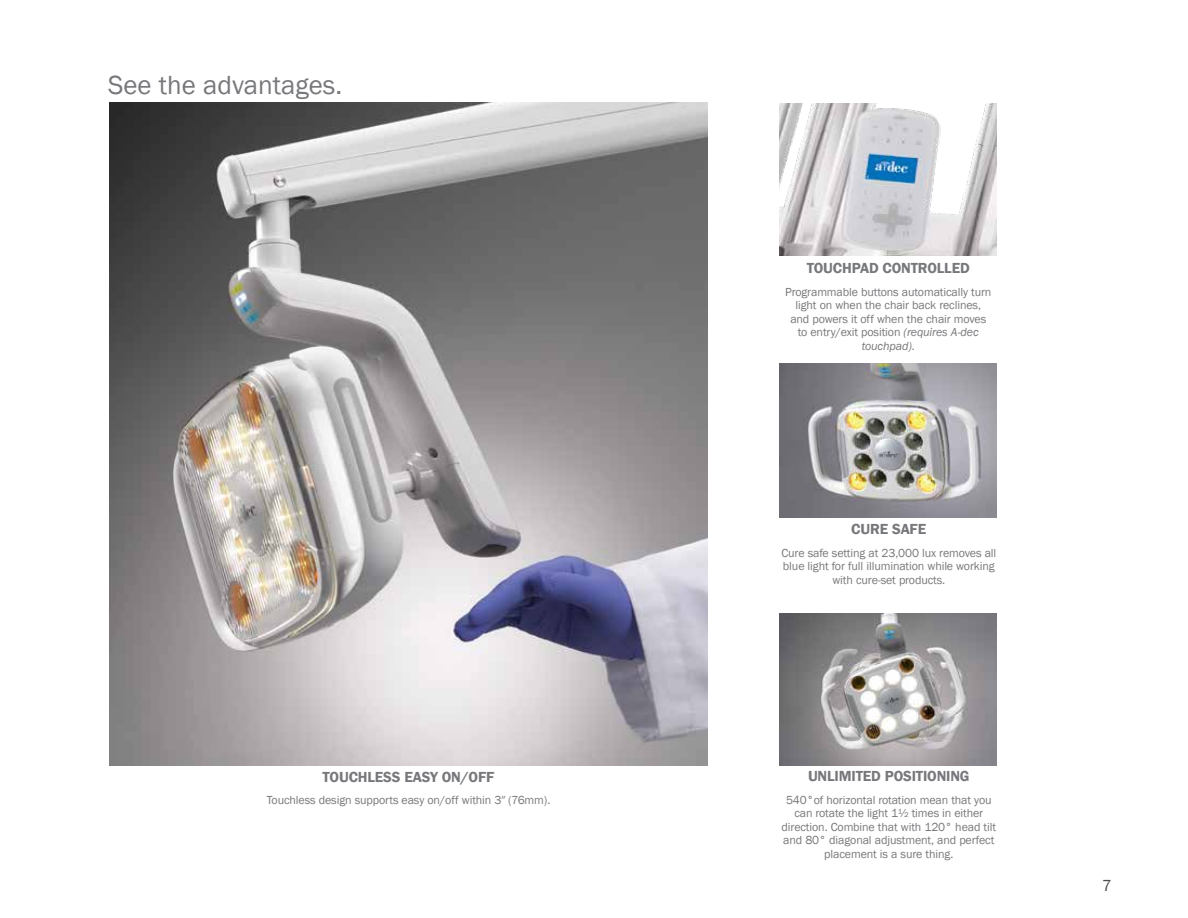
<style>
.page{position:relative;width:1188px;height:918px;background:#fff}
.page>*{position:absolute;margin:0;border:0;box-sizing:border-box;transform-origin:0 0}
.t1{font:27px "Franklin Gothic";color:#77787b}
.t2{font:16.5px "Franklin Gothic";color:#4d4d4f}
.t3{font:600 15px "Franklin Gothic";letter-spacing:-.01em;color:#77787b}
.t4{font:12px/13.5px "Franklin Gothic";letter-spacing:-.01em;color:#77787b;text-align:center}
.s1{font-style:italic}
</style>
<div class="page">
<img style="left:110px;top:103px;width:598px;height:663px">
<img style="left:780px;top:364px;width:217px;height:153px">
<img style="left:780px;top:613px;width:217px;height:152px">
<img style="left:780px;top:104px;width:217px;height:151px">
<h1 class="t1" style="left:108px;top:69px;width:236px">See the advantages.</h1>
<p class="t3" style="left:322px;top:767px;width:174px">TOUCHLESS EASY ON/OFF</p>
<p class="t4" style="left:267px;top:794px;width:285px">Touchless design supports easy on/off within 3″ (76mm).</p>
<p class="t3" style="left:807px;top:259px;width:165px">TOUCHPAD CONTROLLED</p>
<p class="t4" style="left:785px;top:285px;width:208px">Programmable buttons automatically turn light on when the chair back reclines, and powers it off when the chair moves to entry/exit position <span class="s1">(requires A-dec touchpad)</span>.</p>
<p class="t3" style="left:851px;top:520px;width:77px">CURE SAFE</p>
<p class="t4" style="left:781px;top:546px;width:216px">Cure safe setting at 23,000 lux removes all blue light for full illumination while working with cure-set products.</p>
<p class="t3" style="left:808px;top:767px;width:163px">UNLIMITED POSITIONING</p>
<p class="t4" style="left:782px;top:793px;width:216px">540°of horizontal rotation mean that you can rotate the light 1½ times in either direction. Combine that with 120° head tilt and 80° diagonal adjustment, and perfect placement is a sure thing.</p>
<h2 class="t2" style="left:1102px;top:876px;width:11px">7</h2>
</div>
